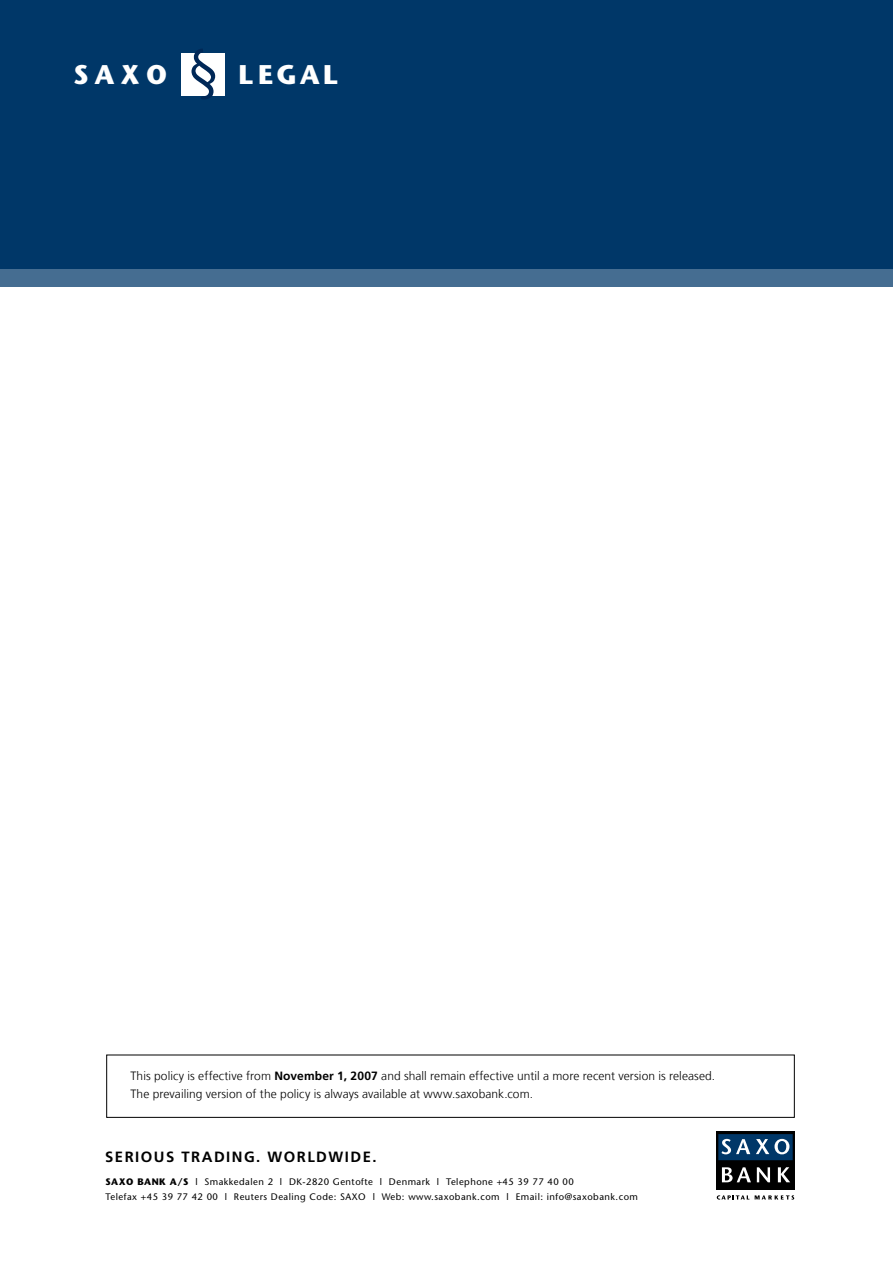
<style>
.page{position:relative;width:893px;height:1263px;background:#fff}
.page>*{position:absolute;margin:0;border:0;box-sizing:border-box;transform-origin:0 0}
.t1{font:700 27px "Stone Sans";letter-spacing:.17em;color:#fff}
.t2{font:700 14.85px "Frutiger LT Com";letter-spacing:.1em;color:#000}
.t3{font:300 12px/18px "Frutiger LT Com";letter-spacing:.005em;color:#000}
.t4{font:9.45px/14.9px "Stone Sans";letter-spacing:.05em;color:#000}
.s1{font-weight:700}
</style>
<div class="page">
<div style="left:716px;top:1132px;width:79px;height:58px;background:#000"></div>
<div style="left:718px;top:1134px;width:75px;height:26px;background:#003768"></div>
<svg style="left:721px;top:1139px;width:29px;height:15px"></svg>
<svg style="left:756px;top:1139px;width:33px;height:15px"></svg>
<svg style="left:722px;top:1167px;width:29px;height:15px"></svg>
<svg style="left:757px;top:1167px;width:13px;height:15px"></svg>
<svg style="left:778px;top:1167px;width:12px;height:15px"></svg>
<svg style="left:717px;top:1195px;width:32px;height:4px"></svg>
<svg style="left:755px;top:1195px;width:39px;height:4px"></svg>
<div style="left:0;top:264px;width:893px;height:23px;background:#456d91"></div>
<div style="left:0;top:0;width:893px;height:269px;background:#003768"></div>
<div style="left:182px;top:53px;width:43px;height:43px;background:#fff"></div>
<svg style="left:191px;top:49px;width:24px;height:50px"></svg>
<div style="left:106px;top:1054px;width:689px;height:64px;border:1px solid #000"></div>
<h1 class="t1" style="left:73px;top:58px;width:95px">SAXO</h1>
<h1 class="t1" style="left:239px;top:58px;width:101px">LEGAL</h1>
<p class="t3" style="left:130px;top:1067px;width:586px">This policy is effective from <span class="s1">November 1, 2007</span> and shall remain effective until a more recent version is released.<br>The prevailing version of the policy is always available at www.saxobank.com.</p>
<p class="t2" style="left:105px;top:1148px;width:41px">SERIOUS</p>
<p class="t2" style="left:181px;top:1148px;width:197px">TRADING. WORLDWIDE.</p>
<p class="t4" style="left:106px;top:1174px;width:534px"><span class="s1">SAXO BANK A/S</span> l Smakkedalen 2 l DK-2820 Gentofte l Denmark l Telephone +45 39 77 40 00<br>Telefax +45 39 77 42 00 l Reuters Dealing Code: SAXO l Web: www.saxobank.com l Email: info@saxobank.com</p>
</div>
